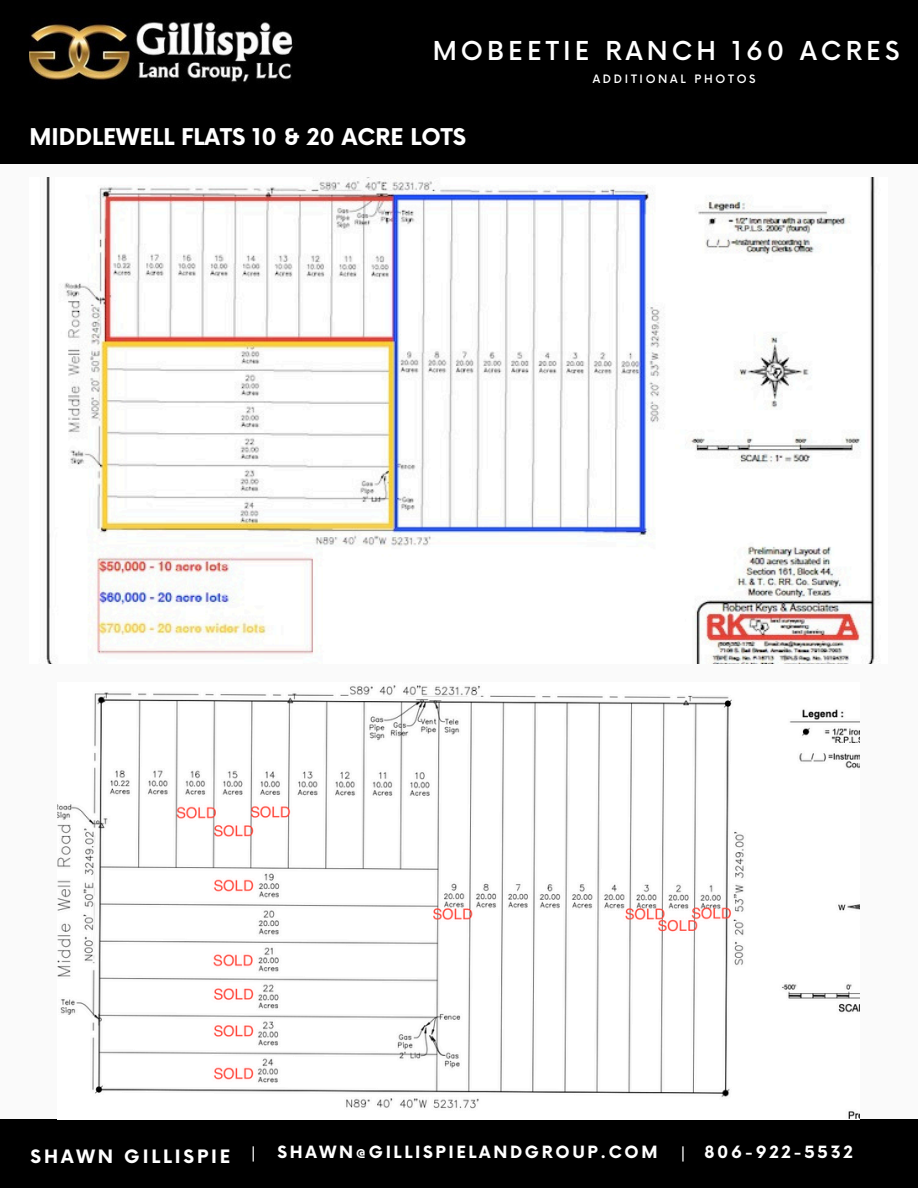
<style>
.page{position:relative;width:918px;height:1188px;background:#fafafa}
.page>*{position:absolute;margin:0;border:0;box-sizing:border-box;transform-origin:0 0}
.t1{font:500 25.35px "Now";letter-spacing:.16em;color:#fff}
.t2{font:700 22.5px "Now";color:#fff}
.t3{font:700 18px "Now";letter-spacing:.16em;color:#fff}
.t4{font:500 16.8px "Now";color:#fff}
.t5{font:700 16.5px "Now";letter-spacing:.16em;color:#fff}
.t6{font:500 11.25px "Now";letter-spacing:.24em;color:#fff}
</style>
<div class="page">
<div style="left:0;top:0;width:918px;height:164px;background:#000"></div>
<div style="left:0;top:1119px;width:918px;height:69px;background:#000"></div>
<img style="left:29px;top:21px;width:264px;height:62px">
<img style="left:46px;top:177px;width:829px;height:486px">
<img style="left:58px;top:685px;width:802px;height:434px">
<p class="t1" style="left:433px;top:37px;width:468px">MOBEETIE RANCH 160 ACRES</p>
<h1 class="t6" style="left:593px;top:72px;width:164px">ADDITIONAL PHOTOS</h1>
<p class="t2" style="left:29px;top:125px;width:438px">MIDDLEWELL FLATS 10 &amp; 20 ACRE LOTS</p>
<p class="t3" style="left:31px;top:1147px;width:201px">SHAWN GILLISPIE</p>
<h2 class="t4" style="left:251px;top:1144px;width:7px">|</h2>
<p class="t5" style="left:278px;top:1143px;width:382px">SHAWN@GILLISPIELANDGROUP.COM</p>
<p class="t4" style="left:681px;top:1144px;width:7px">|</p>
<h3 class="t5" style="left:705px;top:1143px;width:150px">806-922-5532</h3>
</div>
